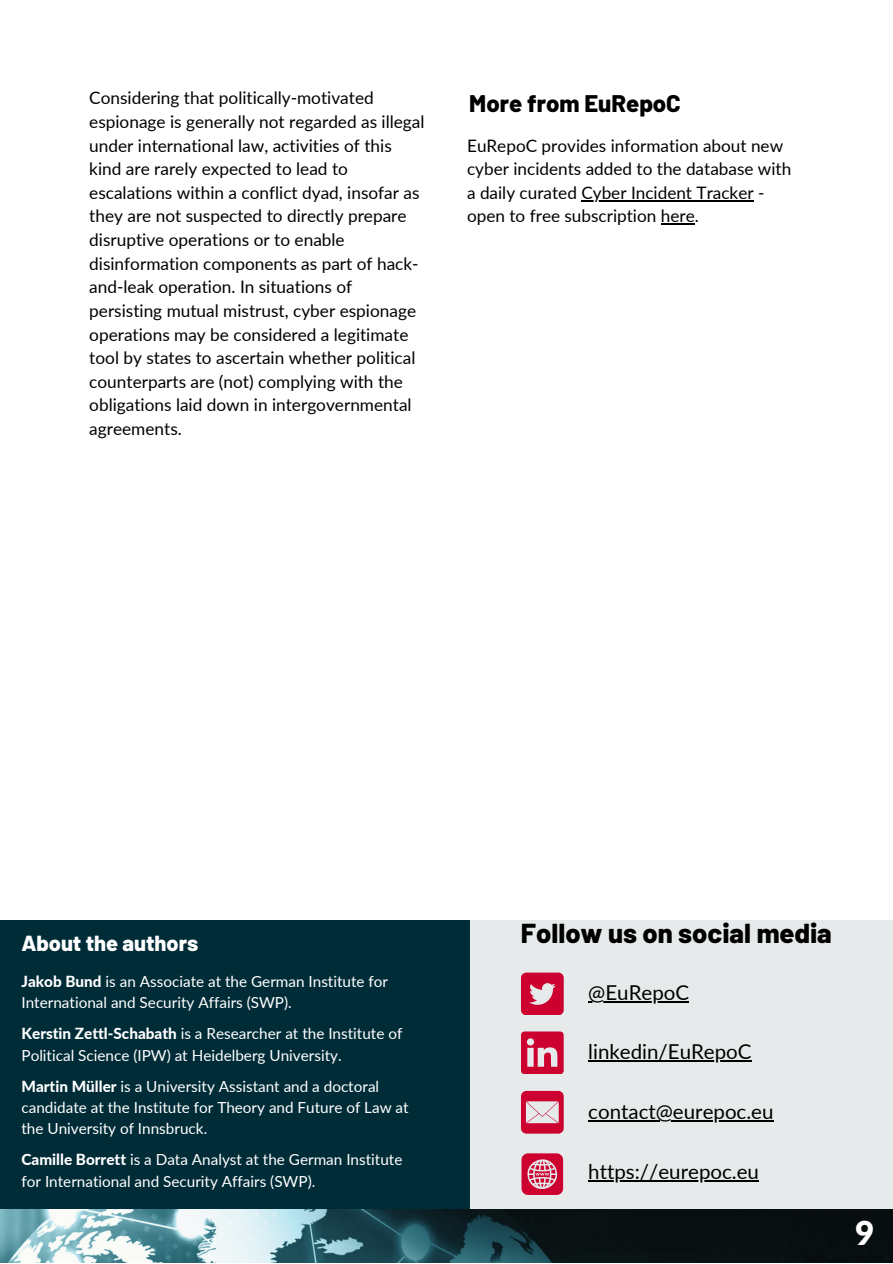
<style>
.page{position:relative;width:893px;height:1264px;background:#fff}
.page>*{position:absolute;margin:0;border:0;box-sizing:border-box;transform-origin:0 0}
.t1{font:900 33.15px "Lato";color:#fff}
.t2{font:800 27.3px "Barlow";color:#000}
.t3{font:800 24px "Barlow";color:#000}
.t4{font:800 21.75px "Barlow";color:#fff}
.t5{font:20.55px "Lato";color:#000}
.t6{font:17.25px/23.5px "Lato";color:#000}
.t7{font:17.1px/23.5px "Lato";color:#000}
.t8{font:15.3px/21.1px "Lato";color:#fff}
.s1{font-weight:800}
</style>
<div class="page">
<div style="left:469px;top:920px;width:423px;height:291px;background:#e6eaeb"></div>
<hr style="left:581px;top:200px;width:172px;height:1px;background:#000">
<hr style="left:660px;top:223px;width:34px;height:2px;background:#000">
<div style="left:0;top:919px;width:469px;height:291px;background:#002c38"></div>
<img style="left:0;top:1209px;width:892px;height:53px">
<svg style="left:521px;top:972px;width:42px;height:42px"></svg>
<svg style="left:521px;top:1031px;width:42px;height:42px"></svg>
<div style="left:521px;top:1090px;width:42px;height:43px;background:#cc0130;border-radius:5px"></div>
<svg style="left:526px;top:1101px;width:32px;height:22px"></svg>
<svg style="left:521px;top:1153px;width:42px;height:42px;background:#d34163"></svg>
<hr style="left:588px;top:1001px;width:101px;height:1px;background:#000">
<hr style="left:588px;top:1059px;width:163px;height:2px;background:#000">
<hr style="left:588px;top:1119px;width:185px;height:2px;background:#000">
<hr style="left:588px;top:1179px;width:171px;height:2px;background:#000">
<p class="t6" style="left:89px;top:86px;width:337px">Considering that politically-motivated espionage is generally not regarded as illegal under international law, activities of this kind are rarely expected to lead to escalations within a conflict dyad, insofar as they are not suspected to directly prepare disruptive operations or to enable disinformation components as part of hack&shy;and-leak operation. In situations of persisting mutual mistrust, cyber espionage operations may be considered a legitimate tool by states to ascertain whether political counterparts are (not) complying with the obligations laid down in intergovernmental agreements.</p>
<p class="t3" style="left:469px;top:88px;width:213px">More from EuRepoC</p>
<p class="t7" style="left:467px;top:133px;width:325px">EuRepoC provides information about new cyber incidents added to the database with a daily curated Cyber Incident Tracker - open to free subscription here.</p>
<p class="t4" style="left:22px;top:929px;width:178px">About the authors</p>
<p class="t8" style="left:22px;top:970px;width:368px"><span class="s1">Jakob Bund</span> is an Associate at the German Institute for<br>International and Security Affairs (SWP).</p>
<p class="t8" style="left:22px;top:1022px;width:382px"><span class="s1">Kerstin Zettl-Schabath</span> is a Researcher at the Institute of<br>Political Science (IPW) at Heidelberg University.</p>
<p class="t8" style="left:22px;top:1075px;width:388px"><span class="s1">Martin Müller</span> is a University Assistant and a doctoral candidate at the Institute for Theory and Future of Law at the University of Innsbruck.</p>
<p class="t8" style="left:22px;top:1148px;width:382px"><span class="s1">Camille Borrett</span> is a Data Analyst at the German Institute for International and Security Affairs (SWP).</p>
<p class="t2" style="left:521px;top:916px;width:312px">Follow us on social media</p>
<p class="t5" style="left:588px;top:980px;width:102px">@EuRepoC</p>
<p class="t5" style="left:588px;top:1038px;width:165px">linkedin/EuRepoC</p>
<p class="t5" style="left:588px;top:1098px;width:187px">contact@eurepoc.eu</p>
<p class="t5" style="left:588px;top:1158px;width:172px">https://eurepoc.eu</p>
<p class="t1" style="left:855px;top:1212px;width:21px">9</p>
</div>
